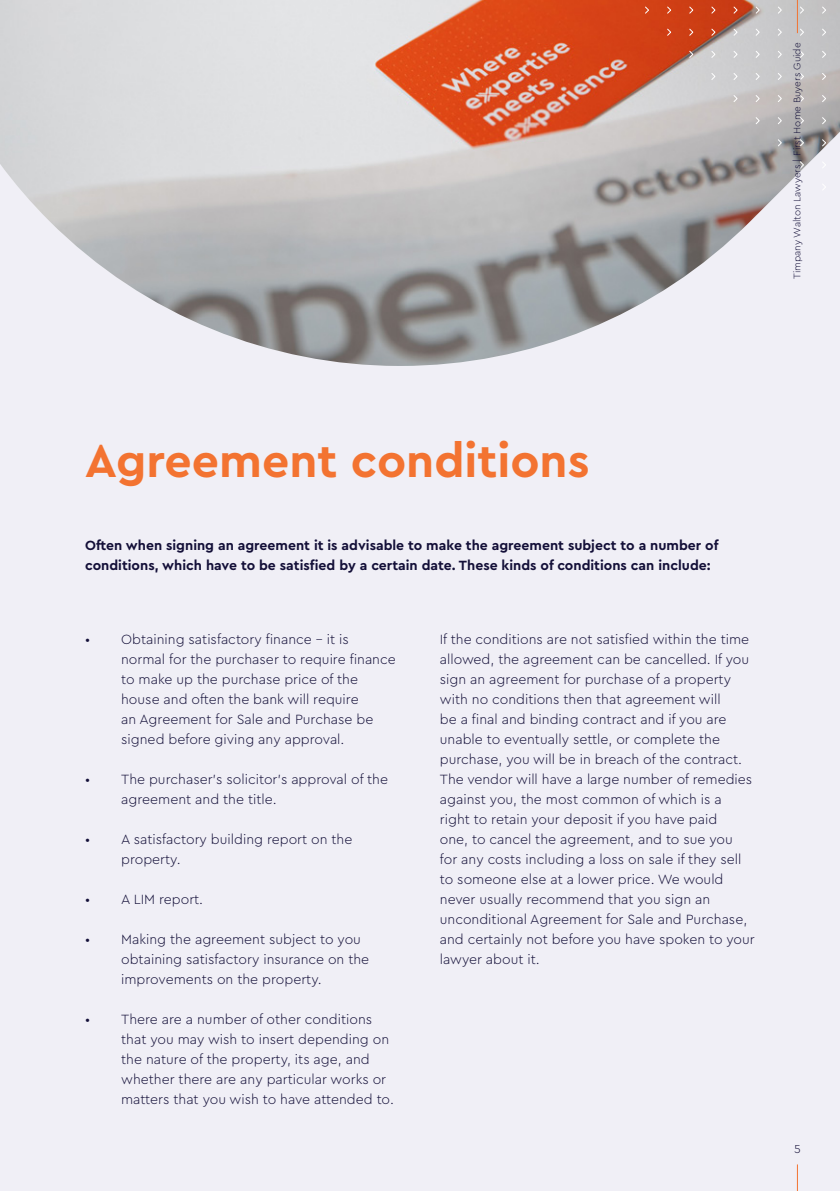
<style>
.page{position:relative;width:840px;height:1191px;background:#fff}
.page>*{position:absolute;margin:0;border:0;box-sizing:border-box;transform-origin:0 0}
.t1{font:700 48px "Cera Pro";color:#f37331}
.t2{font:300 14px/20px "Cera Pro";color:#130f38}
.t3{font:700 14px/20px "Cera Pro";color:#130f38}
.t4{font:300 12px "Cera Pro";color:#130f38}
.t5{font:300 10px "Cera Pro";color:#130f38}
</style>
<div class="page">
<div style="left:0;top:0;width:839px;height:1191px;background:#f0eff6"></div>
<img style="left:0;top:0;width:760px;height:366px">
<svg style="left:627px;top:0;width:212px;height:212px;background:#c0a9a4"></svg>
<hr style="left:796px;top:0;width:1px;height:33px;background:#f37331">
<svg style="left:796px;top:1165px;width:1px;height:26px"></svg>
<p class="t5" style="left:790px;top:279px;width:238px;rotate:-90deg">Timpany Walton Lawyers | First Home Buyers Guide</p>
<p class="t1" style="left:85px;top:429px;width:505px">Agreement conditions</p>
<p class="t3" style="left:85px;top:535px;width:634px">Often when signing an agreement it is advisable to make the agreement subject to a number of conditions, which have to be satisfied by a certain date. These kinds of conditions can include:</p>
<p class="t2" style="left:121px;top:628px;width:276px;text-indent:-36px">• Obtaining satisfactory finance - it is normal for the purchaser to require finance to make up the purchase price of the house and often the bank will require<br>an Agreement for Sale and Purchase be signed before giving any approval.</p>
<p class="t2" style="left:121px;top:768px;width:268px;text-indent:-36px">• The purchaser’s solicitor’s approval of the agreement and the title.</p>
<p class="t2" style="left:121px;top:828px;width:233px;text-indent:-36px">• A satisfactory building report on the property.</p>
<p class="t2" style="left:85px;top:888px;width:119px">• A LIM report.</p>
<p class="t2" style="left:121px;top:928px;width:249px;text-indent:-36px">• Making the agreement subject to you obtaining satisfactory insurance on the improvements on the property.</p>
<p class="t2" style="left:121px;top:1008px;width:274px;text-indent:-36px">• There are a number of other conditions that you may wish to insert depending on the nature of the property, its age, and whether there are any particular works or matters that you wish to have attended to.</p>
<p class="t2" style="left:439px;top:628px;width:316px">If the conditions are not satisfied within the time allowed, the agreement can be cancelled. If you sign an agreement for purchase of a property with no conditions then that agreement will<br>be a final and binding contract and if you are unable to eventually settle, or complete the purchase, you will be in breach of the contract.<br>The vendor will have a large number of remedies against you, the most common of which is a right to retain your deposit if you have paid<br>one, to cancel the agreement, and to sue you<br>for any costs including a loss on sale if they sell to someone else at a lower price. We would never usually recommend that you sign an unconditional Agreement for Sale and Purchase, and certainly not before you have spoken to your lawyer about it.</p>
<p class="t4" style="left:793px;top:1141px;width:8px">5</p>
</div>
